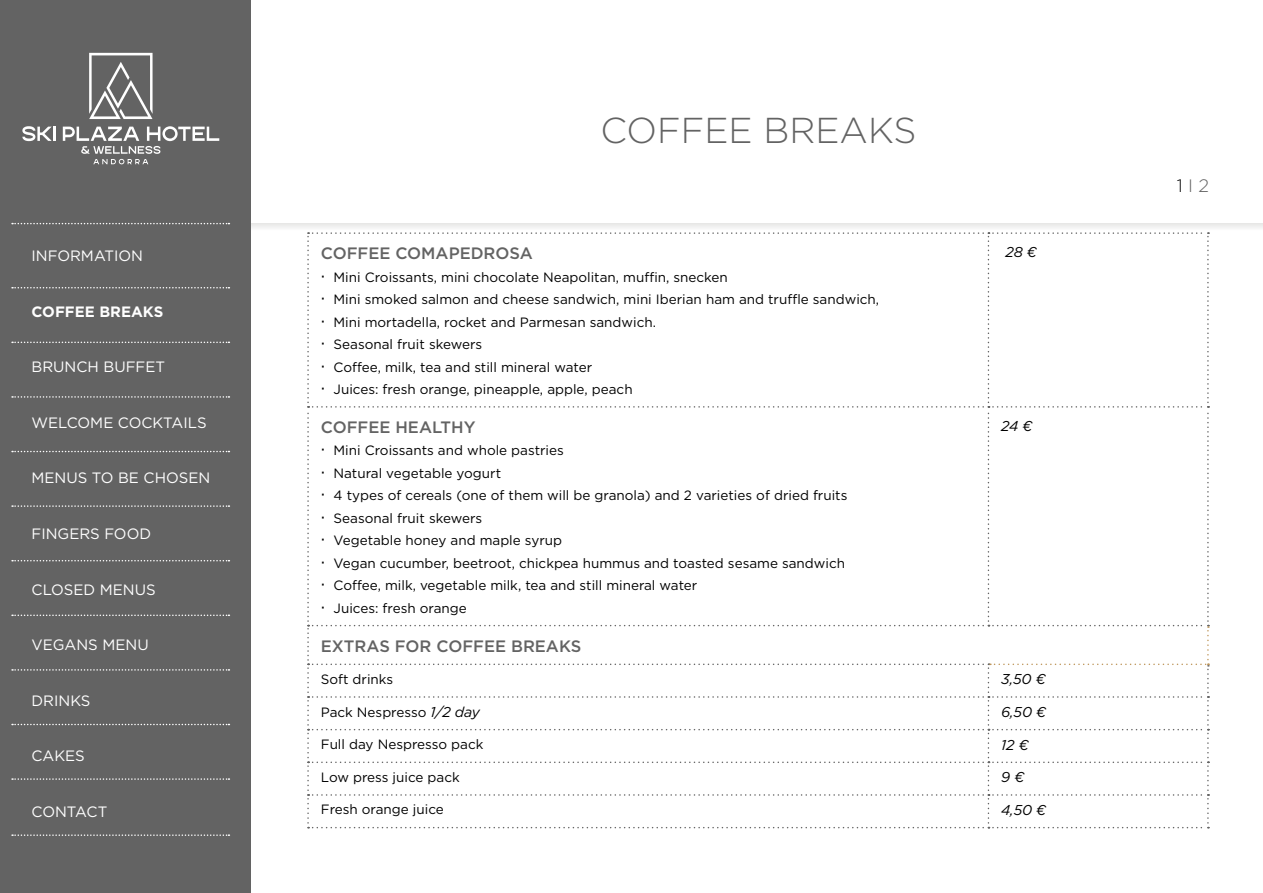
<style>
.page{position:relative;width:1263px;height:893px;background:#fff}
.page>*{position:absolute;margin:0;border:0;box-sizing:border-box;transform-origin:0 0}
.t1{font:300 36px "Gotham";color:#636363}
.t2{font:300 18px "Gotham";color:#636363}
.t3{font:500 16.5px "Gotham";color:#636363}
.t4{font:15px "Gotham";color:#fff}
.t5{font:700 15px "Gotham";color:#fff}
.t6{font:italic 14.25px "Gotham";letter-spacing:-.01em;color:#000}
.t7{font:13.5px/22.5px "Gotham";color:#000}
.s1{font-size:18px}
.s2{font-style:italic;font-size:14.25px}
.s3{color:#000}
</style>
<div class="page">
<div style="left:251px;top:0;width:1012px;height:230px;background:#eee"></div>
<div style="left:251px;top:0;width:1012px;height:223px;background:#fff"></div>
<div style="left:0;top:0;width:251px;height:893px;background:#636363"></div>
<hr style="left:1262px;top:0;width:1px;height:893px;background:#636363">
<svg style="left:12px;top:287px;width:217px;height:1px"></svg>
<svg style="left:12px;top:223px;width:217px;height:1px"></svg>
<svg style="left:12px;top:396px;width:217px;height:2px"></svg>
<svg style="left:12px;top:505px;width:217px;height:2px"></svg>
<svg style="left:12px;top:615px;width:217px;height:1px"></svg>
<svg style="left:12px;top:724px;width:217px;height:1px"></svg>
<svg style="left:12px;top:834px;width:217px;height:2px"></svg>
<svg style="left:12px;top:342px;width:217px;height:1px"></svg>
<svg style="left:12px;top:451px;width:217px;height:1px"></svg>
<svg style="left:12px;top:560px;width:217px;height:1px"></svg>
<svg style="left:12px;top:669px;width:217px;height:2px"></svg>
<svg style="left:12px;top:778px;width:217px;height:2px"></svg>
<svg style="left:307px;top:232px;width:902px;height:596px"></svg>
<svg style="left:22px;top:126px;width:33px;height:16px"></svg>
<hr style="left:53px;top:127px;width:3px;height:14px;background:#fff">
<svg style="left:62px;top:53px;width:157px;height:112px"></svg>
<p class="t4" style="left:32px;top:247px;width:113px">INFORMATION</p>
<p class="t5" style="left:32px;top:302px;width:133px">COFFEE BREAKS</p>
<p class="t4" style="left:32px;top:358px;width:135px">BRUNCH BUFFET</p>
<p class="t4" style="left:32px;top:413px;width:177px">WELCOME COCKTAILS</p>
<p class="t4" style="left:32px;top:469px;width:180px">MENUS TO BE CHOSEN</p>
<p class="t4" style="left:32px;top:524px;width:121px">FINGERS FOOD</p>
<p class="t4" style="left:32px;top:580px;width:126px">CLOSED MENUS</p>
<p class="t4" style="left:32px;top:635px;width:119px">VEGANS MENU</p>
<p class="t4" style="left:32px;top:691px;width:61px">DRINKS</p>
<p class="t4" style="left:32px;top:746px;width:55px">CAKES</p>
<p class="t4" style="left:32px;top:802px;width:77px">CONTACT</p>
<h1 class="t1" style="left:600px;top:108px;width:317px">COFFEE BREAKS</h1>
<p class="t3" style="left:321px;top:242px;width:214px">COFFEE COMAPEDROSA</p>
<p class="t7" style="left:321px;top:265px;width:560px"><span class="s1">·</span> Mini Croissants, mini chocolate Neapolitan, muffin, snecken<br><span class="s1">·</span> Mini smoked salmon and cheese sandwich, mini Iberian ham and truffle sandwich, <span class="s1">·</span> Mini mortadella, rocket and Parmesan sandwich.<br><span class="s1">·</span> Seasonal fruit skewers<br><span class="s1">·</span> Coffee, milk, tea and still mineral water<br><span class="s1">·</span> Juices: fresh orange, pineapple, apple, peach</p>
<p class="t3" style="left:321px;top:416px;width:156px">COFFEE HEALTHY</p>
<p class="t7" style="left:321px;top:439px;width:528px"><span class="s1">·</span> Mini Croissants and whole pastries<br><span class="s1">·</span> Natural vegetable yogurt<br><span class="s1">·</span> 4 types of cereals (one of them will be granola) and 2 varieties of dried fruits <span class="s1">·</span> Seasonal fruit skewers<br><span class="s1">·</span> Vegetable honey and maple syrup<br><span class="s1">·</span> Vegan cucumber, beetroot, chickpea hummus and toasted sesame sandwich <span class="s1">·</span> Coffee, milk, vegetable milk, tea and still mineral water<br><span class="s1">·</span> Juices: fresh orange</p>
<p class="t6" style="left:1005px;top:243px;width:33px">28 €</p>
<p class="t6" style="left:1001px;top:417px;width:33px">24 €</p>
<p class="t3" style="left:321px;top:635px;width:262px">EXTRAS FOR COFFEE BREAKS</p>
<p class="t7" style="left:321px;top:667px;width:74px">Soft drinks</p>
<p class="t6" style="left:1001px;top:670px;width:46px">3,50 €</p>
<p class="t7" style="left:321px;top:701px;width:161px">Pack Nespresso <span class="s2">1/2 day</span></p>
<p class="t6" style="left:1001px;top:703px;width:46px">6,50 €</p>
<p class="t7" style="left:321px;top:733px;width:164px">Full day Nespresso pack</p>
<p class="t6" style="left:1001px;top:735px;width:29px">12 €</p>
<p class="t7" style="left:321px;top:765px;width:140px">Low press juice pack</p>
<p class="t6" style="left:1001px;top:768px;width:25px">9 €</p>
<p class="t7" style="left:321px;top:798px;width:125px">Fresh orange juice</p>
<p class="t6" style="left:1001px;top:801px;width:46px">4,50 €</p>
<h2 class="t2" style="left:1177px;top:175px;width:34px"><span class="s3">1</span> I 2</h2>
</div>
